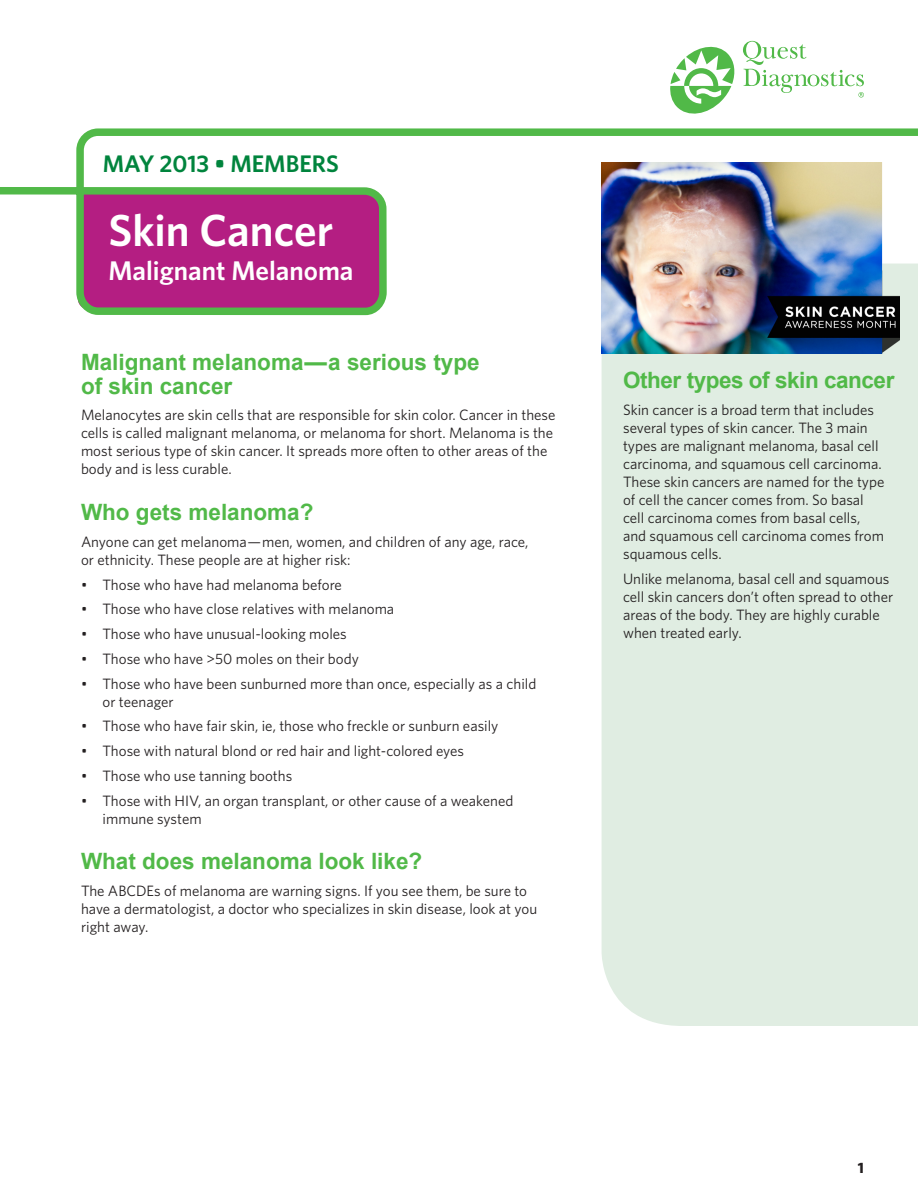
<style>
.page{position:relative;width:918px;height:1188px;background:#fff}
.page>*{position:absolute;margin:0;border:0;box-sizing:border-box;transform-origin:0 0}
.Body_Heads{font:600 45px "Whitney";letter-spacing:-.01em;color:#fff}
.Body_Heads-2{font:600 27px "Whitney";color:#fff}
.t1{font:600 24px "Whitney";color:#00843d}
.Body_Heads-3{font:700 22.5px/24px "Arial";color:#51b948}
.Body_Heads-4{font:700 22.5px "Arial";letter-spacing:-.02em;color:#51b948}
.Body_Heads-5{font:600 18px "Whitney";color:#fff}
.Body_Copy{font:15px/18px "Whitney";color:#231f20}
.Bullets{font:15px/18px "Whitney";color:#231f20}
.Body_Copy-2{font:700 15px "Whitney";color:#231f20}
</style>
<div class="page">
<div style="left:602px;top:319px;width:316px;height:707px;background:#e0ede2"></div>
<svg style="left:670px;top:46px;width:65px;height:68px"></svg>
<svg style="left:743px;top:41px;width:121px;height:57px"></svg>
<img style="left:602px;top:319px;width:298px;height:34px">
<img style="left:0;top:128px;width:918px;height:191px">
<p class="t1" style="left:103px;top:149px;width:238px">MAY 2013 • MEMBERS</p>
<p class="Body_Heads" style="left:108px;top:202px;width:226px">Skin Cancer</p>
<p class="Body_Heads-2" style="left:108px;top:254px;width:247px">Malignant Melanoma</p>
<p class="Body_Heads" style="left:109px;top:210px;width:254px">HIV and AIDS</p>
<p class="Body_Heads-5" style="left:109px;top:257px;width:211px">2013—30 Year Anniversary</p>
<p class="Body_Heads-3" style="left:81px;top:350px;width:400px">Malignant melanoma—a serious type of skin cancer</p>
<p class="Bullets" style="left:81px;top:406px;width:476px">Melanocytes are skin cells that are responsible for skin color. Cancer in these cells is called malignant melanoma, or melanoma for short. Melanoma is the most serious type of skin cancer. It spreads more often to other areas of the body and is less curable.</p>
<p class="Body_Heads-3" style="left:81px;top:500px;width:234px">Who gets melanoma?</p>
<p class="Bullets" style="left:81px;top:533px;width:449px">Anyone can get melanoma—men, women, and children of any age, race, or ethnicity. These people are at higher risk:</p>
<p class="Body_Copy" style="left:81px;top:575px;width:263px">• Those who have had melanoma before</p>
<p class="Body_Copy" style="left:81px;top:600px;width:315px">• Those who have close relatives with melanoma</p>
<p class="Body_Copy" style="left:81px;top:625px;width:267px">• Those who have unusual-looking moles</p>
<p class="Body_Copy" style="left:81px;top:650px;width:279px">• Those who have &gt;50 moles on their body</p>
<p class="Body_Copy" style="left:103px;top:674px;width:435px;text-indent:-22px">• Those who have been sunburned more than once, especially as a child or teenager</p>
<p class="Body_Copy" style="left:81px;top:717px;width:419px">• Those who have fair skin, ie, those who freckle or sunburn easily</p>
<p class="Body_Copy" style="left:81px;top:742px;width:385px">• Those with natural blond or red hair and light-colored eyes</p>
<p class="Body_Copy" style="left:81px;top:767px;width:213px">• Those who use tanning booths</p>
<p class="Body_Copy" style="left:103px;top:791px;width:412px;text-indent:-22px">• Those with HIV, an organ transplant, or other cause of a weakened immune system</p>
<p class="Body_Heads-3" style="left:81px;top:849px;width:343px">What does melanoma look like?</p>
<p class="Bullets" style="left:81px;top:882px;width:458px">The ABCDEs of melanoma are warning signs. If you see them, be sure to have a dermatologist, a doctor who specializes in skin disease, look at you right away.</p>
<p class="Body_Heads-4" style="left:623px;top:367px;width:273px">Other types of skin cancer</p>
<p class="Body_Copy" style="left:623px;top:400px;width:263px">Skin cancer is a broad term that includes several types of skin cancer. The 3 main types are malignant melanoma, basal cell carcinoma, and squamous cell carcinoma.<br>These skin cancers are named for the type of cell the cancer comes from. So basal cell carcinoma comes from basal cells, and squamous cell carcinoma comes from squamous cells.</p>
<p class="Body_Copy" style="left:623px;top:569px;width:272px">Unlike melanoma, basal cell and squamous cell skin cancers don’t often spread to other areas of the body. They are highly curable when treated early.</p>
<p class="Body_Copy-2" style="left:858px;top:1158px;width:8px">1</p>
</div>
